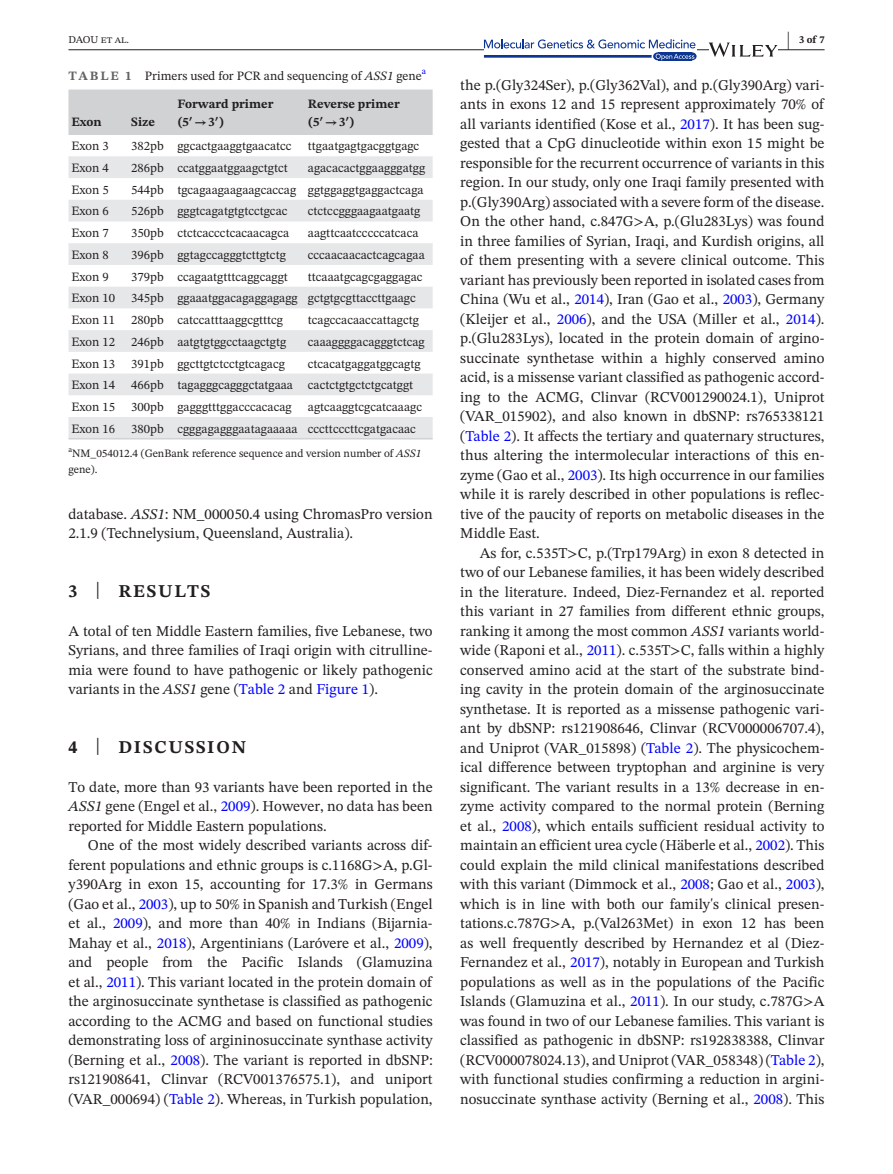
<style>
.page{position:relative;width:893px;height:1174px;background:#fff}
.page>*{position:absolute;margin:0;border:0;box-sizing:border-box;transform-origin:0 0}
.t1{font:700 21px "STIX Two Text";color:#231f20;scale:.42 1}
.t2{font:700 18px "STIX Two Text";letter-spacing:.1em;color:#231f20}
.t3{font:15px/19.5px "STIX Two Text";color:#231f20;text-align:justify}
.t4{font:12.75px "STIX Two Text";color:#231f20}
.t5{font:700 12.75px/17.2px "STIX Two Text";color:#231f20}
.t6{font:11.25px/15.8px "STIX Two Text";color:#231f20}
.t7{font:10.5px "STIX Two Text";color:#231f20}
.t8{font:700 10.5px "STIX Two Text";color:#231f20}
.t9{font:8.85px "STIX Two Text";color:#00f}
.t10{font:7.8px "STIX Two Text";color:#231f20}
.s1{font-weight:700;color:#636366}
.s2{font-style:italic}
.s3{font-family:"STIX"}
.s4{font-weight:400;font-size:23.7px}
.s5{color:#00f}
</style>
<div class="page">
<hr style="left:68px;top:49px;width:756px;height:1px;background:#231f20">
<svg style="left:484px;top:39px;width:211px;height:21px"></svg>
<svg style="left:709px;top:43px;width:68px;height:14px"></svg>
<div style="left:68px;top:90px;width:365px;height:45px;background:#d1d2d4"></div>
<svg style="left:68px;top:156px;width:365px;height:282px;fill:#e6e7e9"></svg>
<hr style="left:68px;top:438px;width:60px;height:1px;background:#d1d2d4">
<hr style="left:128px;top:438px;width:46px;height:1px;background:#d1d2d4">
<hr style="left:174px;top:438px;width:131px;height:1px;background:#d1d2d4">
<hr style="left:305px;top:438px;width:128px;height:1px;background:#d1d2d4">
<h1 class="t1" style="left:787px;top:24px;width:8px">|</h1>
<p class="t7" style="left:68px;top:32px;width:62px">DAOU et al.</p>
<p class="t8" style="left:799px;top:32px;width:27px">3 of 7</p>
<p class="t4" style="left:68px;top:66px;width:355px"><span class="s1">TABLE 1</span> Primers used for PCR and sequencing of <span class="s2">ASS1</span> gene</p>
<p class="t9" style="left:422px;top:65px;width:6px">a</p>
<p class="t5" style="left:71px;top:113px;width:32px">Exon</p>
<p class="t5" style="left:131px;top:113px;width:25px">Size</p>
<p class="t5" style="left:177px;top:96px;width:98px">Forward primer (5′<span class="s3">→</span>3′)</p>
<p class="t5" style="left:308px;top:96px;width:93px">Reverse primer (5′<span class="s3">→</span>3′)</p>
<p class="t4" style="left:71px;top:137px;width:39px">Exon 3</p>
<p class="t4" style="left:131px;top:137px;width:162px">382pb ggcactgaaggtgaacatcc</p>
<p class="t4" style="left:308px;top:137px;width:113px">ttgaatgagtgacggtgagc</p>
<p class="t4" style="left:71px;top:159px;width:39px">Exon 4</p>
<p class="t4" style="left:131px;top:159px;width:158px">286pb ccatggaatggaagctgtct</p>
<p class="t4" style="left:308px;top:159px;width:119px">agacacactggaagggatgg</p>
<p class="t4" style="left:71px;top:180px;width:39px">Exon 5</p>
<p class="t4" style="left:131px;top:180px;width:294px">544pb tgcagaagaagaagcaccag ggtggaggtgaggactcaga</p>
<p class="t4" style="left:71px;top:202px;width:39px">Exon 6</p>
<p class="t4" style="left:131px;top:202px;width:158px">526pb gggtcagatgtgtcctgcac</p>
<p class="t4" style="left:308px;top:202px;width:114px">ctctccgggaagaatgaatg</p>
<p class="t4" style="left:71px;top:224px;width:39px">Exon 7</p>
<p class="t4" style="left:131px;top:224px;width:159px">350pb ctctcaccctcacaacagca</p>
<p class="t4" style="left:308px;top:224px;width:112px">aagttcaatcccccatcaca</p>
<p class="t4" style="left:71px;top:245px;width:39px">Exon 8</p>
<p class="t4" style="left:131px;top:245px;width:156px">396pb ggtagccagggtcttgtctg</p>
<p class="t4" style="left:308px;top:245px;width:118px">cccaacaacactcagcagaa</p>
<p class="t4" style="left:71px;top:267px;width:39px">Exon 9</p>
<p class="t4" style="left:131px;top:267px;width:158px">379pb ccagaatgtttcaggcaggt</p>
<p class="t4" style="left:308px;top:267px;width:116px">ttcaaatgcagcgaggagac</p>
<p class="t4" style="left:71px;top:289px;width:45px">Exon 10</p>
<p class="t4" style="left:131px;top:289px;width:286px">345pb ggaaatggacagaggagagg gctgtgcgttaccttgaagc</p>
<p class="t4" style="left:71px;top:311px;width:45px">Exon 11</p>
<p class="t4" style="left:131px;top:311px;width:153px">280pb catccatttaaggcgtttcg</p>
<p class="t4" style="left:308px;top:311px;width:113px">tcagccacaaccattagctg</p>
<p class="t4" style="left:71px;top:332px;width:45px">Exon 12</p>
<p class="t4" style="left:131px;top:332px;width:156px">246pb aatgtgtggcctaagctgtg</p>
<p class="t4" style="left:308px;top:332px;width:118px">caaaggggacagggtctcag</p>
<p class="t4" style="left:71px;top:354px;width:45px">Exon 13</p>
<p class="t4" style="left:131px;top:354px;width:155px">391pb ggcttgtctcctgtcagacg</p>
<p class="t4" style="left:308px;top:354px;width:114px">ctcacatgaggatggcagtg</p>
<p class="t4" style="left:71px;top:376px;width:45px">Exon 14</p>
<p class="t4" style="left:131px;top:376px;width:283px">466pb tagagggcagggctatgaaa cactctgtgctctgcatggt</p>
<p class="t4" style="left:71px;top:397px;width:45px">Exon 15</p>
<p class="t4" style="left:131px;top:397px;width:162px">300pb gagggtttggacccacacag</p>
<p class="t4" style="left:308px;top:397px;width:116px">agtcaaggtcgcatcaaagc</p>
<p class="t4" style="left:71px;top:419px;width:45px">Exon 16</p>
<p class="t4" style="left:131px;top:419px;width:286px">380pb cgggagagggaatagaaaaa cccttcccttcgatgacaac</p>
<p class="t10" style="left:68px;top:444px;width:5px">a</p>
<p class="t6" style="left:68px;top:446px;width:354px;text-indent:4px">NM_054012.4 (GenBank reference sequence and version number of <span class="s2">ASS1 </span>gene).</p>
<p class="t3" style="left:68px;top:504px;width:366px">database. <span class="s2">ASS1</span>: NM_000050.4 using ChromasPro version<br>2.1.9 (Technelysium, Queensland, Australia).</p>
<p class="t2" style="left:68px;top:578px;width:143px">3 <span class="s4">|</span> RESULTS</p>
<p class="t3" style="left:68px;top:621px;width:366px">A total of ten Middle Eastern families, five Lebanese, two Syrians, and three families of Iraqi origin with citrulline&shy;mia were found to have pathogenic or likely pathogenic variants in the <span class="s2">ASS1</span> gene (<span class="s5">Table 2</span> and <span class="s5">Figure 1</span>).</p>
<p class="t2" style="left:68px;top:734px;width:179px">4 <span class="s4">|</span> DISCUSSION</p>
<p class="t3" style="left:68px;top:777px;width:366px">To date, more than 93 variants have been reported in the <span class="s2">ASS1</span> gene (Engel et al., <span class="s5">2009</span>). However, no data has been reported for Middle Eastern populations.</p>
<p class="t3" style="left:68px;top:835px;width:366px;text-indent:20px">One of the most widely described variants across dif&shy;ferent populations and ethnic groups is c.1168G<span class="s3">&gt;</span>A, p.Gl&shy;y390Arg in exon 15, accounting for 17.3% in Germans (Gao et al., <span class="s5">2003</span>), up to 50% in Spanish and Turkish (Engel et al., <span class="s5">2009</span>), and more than 40% in Indians (Bijarnia-Mahay et al., <span class="s5">2018</span>), Argentinians (Laróvere et al., <span class="s5">2009</span>), and people from the Pacific Islands (Glamuzina et al., <span class="s5">2011</span>). This variant located in the protein domain of the arginosuccinate synthetase is classified as pathogenic according to the ACMG and based on functional studies demonstrating loss of argininosuccinate synthase activity (Berning et al., <span class="s5">2008</span>). The variant is reported in dbSNP: rs121908641, Clinvar (RCV001376575.1), and uniport (VAR_000694) (<span class="s5">Table 2</span>). Whereas, in Turkish population,</p>
<p class="t3" style="left:460px;top:75px;width:366px">the p.(Gly324Ser), p.(Gly362Val), and p.(Gly390Arg) vari&shy;ants in exons 12 and 15 represent approximately 70% of all variants identified (Kose et al., <span class="s5">2017</span>). It has been sug&shy;gested that a CpG dinucleotide within exon 15 might be responsible for the recurrent occurrence of variants in this region. In our study, only one Iraqi family presented with p.(Gly390Arg) associated with a severe form of the disease.<br>On the other hand, c.847G<span class="s3">&gt;</span>A, p.(Glu283Lys) was found in three families of Syrian, Iraqi, and Kurdish origins, all of them presenting with a severe clinical outcome. This variant has previously been reported in isolated cases from China (Wu et al., <span class="s5">2014</span>), Iran (Gao et al., <span class="s5">2003</span>), Germany (Kleijer et al., <span class="s5">2006</span>), and the USA (Miller et al., <span class="s5">2014</span>). p.(Glu283Lys), located in the protein domain of argino&shy;succinate synthetase within a highly conserved amino acid, is a missense variant classified as pathogenic accord&shy;ing to the ACMG, Clinvar (RCV001290024.1), Uniprot (VAR_015902), and also known in dbSNP: rs765338121 (<span class="s5">Table 2</span>). It affects the tertiary and quaternary structures, thus altering the intermolecular interactions of this en&shy;zyme (Gao et al., <span class="s5">2003</span>). Its high occurrence in our families while it is rarely described in other populations is reflec&shy;tive of the paucity of reports on metabolic diseases in the Middle East.</p>
<p class="t3" style="left:460px;top:543px;width:366px;text-indent:20px">As for, c.535T<span class="s3">&gt;</span>C, p.(Trp179Arg) in exon 8 detected in two of our Lebanese families, it has been widely described in the literature. Indeed, Diez-Fernandez et al. reported this variant in 27 families from different ethnic groups, ranking it among the most common <span class="s2">ASS1</span> variants world&shy;wide (Raponi et al., <span class="s5">2011</span>). c.535T<span class="s3">&gt;</span>C, falls within a highly conserved amino acid at the start of the substrate bind&shy;ing cavity in the protein domain of the arginosuccinate synthetase. It is reported as a missense pathogenic vari&shy;ant by dbSNP: rs121908646, Clinvar (RCV000006707.4), and Uniprot (VAR_015898) (<span class="s5">Table 2</span>). The physicochem&shy;ical difference between tryptophan and arginine is very significant. The variant results in a 13% decrease in en&shy;zyme activity compared to the normal protein (Berning et al., <span class="s5">2008</span>), which entails sufficient residual activity to maintain an efficient urea cycle (Häberle et al., <span class="s5">2002</span>). This could explain the mild clinical manifestations described with this variant (Dimmock et al., <span class="s5">2008</span>; Gao et al., <span class="s5">2003</span>), which is in line with both our family's clinical presen&shy;tations.c.787G<span class="s3">&gt;</span>A, p.(Val263Met) in exon 12 has been as well frequently described by Hernandez et al (Diez-Fernandez et al., <span class="s5">2017</span>), notably in European and Turkish populations as well as in the populations of the Pacific Islands (Glamuzina et al., <span class="s5">2011</span>). In our study, c.787G<span class="s3">&gt;</span>A was found in two of our Lebanese families. This variant is classified as pathogenic in dbSNP: rs192838388, Clinvar (RCV000078024.13), and Uniprot (VAR_058348) (<span class="s5">Table 2</span>), with functional studies confirming a reduction in argini&shy;nosuccinate synthase activity (Berning et al., <span class="s5">2008</span>). This</p>
</div>
